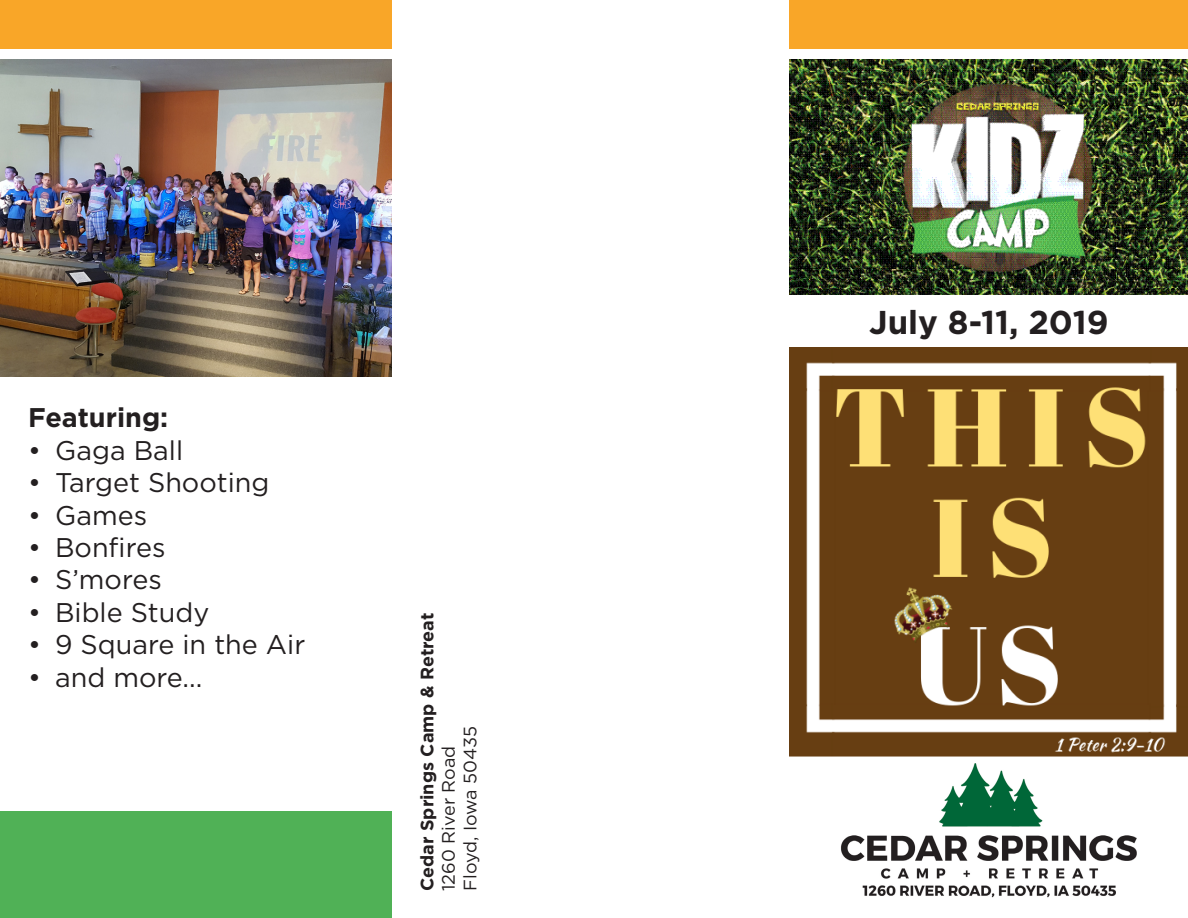
<style>
.page{position:relative;width:1188px;height:918px;background:#fff}
.page>*{position:absolute;margin:0;border:0;box-sizing:border-box;transform-origin:0 0}
.t1{font:700 33px "Gotham";color:#231f20}
.t2{font:700 33px "Gotham HTF";color:#231f20}
.t3{font:27px "Gotham HTF";color:#231f20}
.t4{font:700 27px "Gotham HTF";color:#231f20}
.t5{font:18px/21.6px "Gotham";color:#231f20}
.s1{font-weight:700}
</style>
<div class="page">
<img style="left:790px;top:59px;width:398px;height:236px">
<div style="left:0;top:0;width:392px;height:49px;background:#f9a628"></div>
<div style="left:790px;top:0;width:398px;height:49px;background:#f9a628"></div>
<div style="left:0;top:811px;width:392px;height:107px;background:#50b156"></div>
<img style="left:0;top:59px;width:392px;height:318px">
<img style="left:790px;top:347px;width:398px;height:410px">
<img style="left:841px;top:764px;width:296px;height:134px">
<p class="t4" style="left:28px;top:402px;width:142px">Featuring:</p>
<p class="t3" style="left:28px;top:435px;width:157px">• Gaga Ball</p>
<p class="t3" style="left:28px;top:468px;width:243px">• Target Shooting</p>
<p class="t3" style="left:28px;top:500px;width:121px">• Games</p>
<p class="t3" style="left:28px;top:532px;width:139px">• Bonfires</p>
<p class="t3" style="left:28px;top:565px;width:135px">• S’mores</p>
<p class="t3" style="left:28px;top:597px;width:183px">• Bible Study</p>
<p class="t3" style="left:28px;top:630px;width:279px">• 9 Square in the Air</p>
<p class="t3" style="left:28px;top:662px;width:176px">• and more...</p>
<p class="t5" style="left:418px;top:889px;width:280px;rotate:-90deg"><span class="s1">Cedar Springs Camp &amp; Retreat<br></span>1260 River Road<br>Floyd, Iowa 50435</p>
<p class="t1" style="left:868px;top:298px;width:248px">July 9-12, 2018</p>
<p class="t2" style="left:948px;top:303px;width:162px">8 1, 2019</p>
</div>
